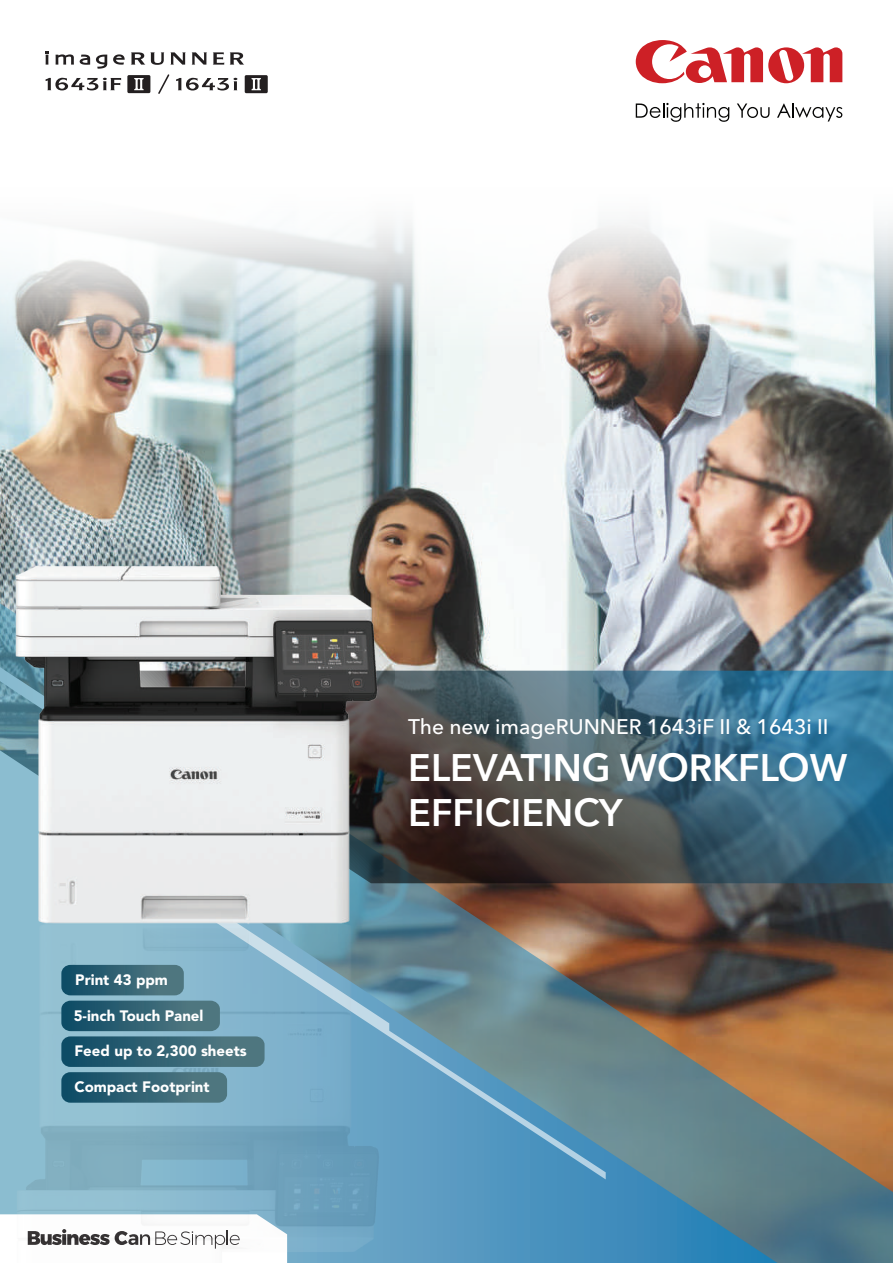
<style>
.page{position:relative;width:893px;height:1263px;background:#fff}
.page>*{position:absolute;margin:0;border:0;box-sizing:border-box;transform-origin:0 0}
.t1{font:600 37.5px/45px "Avenir Next";color:#fff}
.t2{font:500 21px "Avenir Next";color:#fff}
.t3{font:900 15px "Avenir";color:#fff}
</style>
<div class="page">
<img style="left:0;top:51px;width:893px;height:1212px">
<svg style="left:0;top:667px;width:8px;height:45px"></svg>
<svg style="left:0;top:750px;width:777px;height:513px;background:#637a84"></svg>
<svg style="left:636px;top:40px;width:206px;height:43px"></svg>
<svg style="left:636px;top:103px;width:93px;height:19px"></svg>
<svg style="left:737px;top:103px;width:33px;height:15px"></svg>
<svg style="left:777px;top:103px;width:65px;height:19px"></svg>
<svg style="left:387px;top:883px;width:219px;height:296px;background:#698895"></svg>
<svg style="left:387px;top:671px;width:506px;height:212px;background:#425c6a"></svg>
<svg style="left:0;top:1214px;width:10px;height:49px"></svg>
<img style="left:10px;top:912px;width:378px;height:351px">
<svg style="left:61px;top:965px;width:123px;height:30px;background:#346576"></svg>
<svg style="left:61px;top:1001px;width:204px;height:102px;background:#477789"></svg>
<svg style="left:46px;top:51px;width:3px;height:14px"></svg>
<svg style="left:56px;top:54px;width:18px;height:11px"></svg>
<svg style="left:80px;top:55px;width:10px;height:10px"></svg>
<svg style="left:96px;top:55px;width:11px;height:14px"></svg>
<svg style="left:113px;top:54px;width:12px;height:11px"></svg>
<svg style="left:131px;top:52px;width:76px;height:13px"></svg>
<svg style="left:213px;top:52px;width:11px;height:13px"></svg>
<svg style="left:230px;top:52px;width:14px;height:13px"></svg>
<svg style="left:245px;top:75px;width:23px;height:18px"></svg>
<svg style="left:46px;top:78px;width:75px;height:12px"></svg>
<svg style="left:127px;top:75px;width:23px;height:18px"></svg>
<svg style="left:157px;top:73px;width:81px;height:22px"></svg>
<img style="left:8px;top:554px;width:379px;height:381px">
<p class="t3" style="left:75px;top:969px;width:94px">Print 43 ppm</p>
<p class="t3" style="left:74px;top:1005px;width:131px">5-inch Touch Panel</p>
<p class="t3" style="left:74px;top:1040px;width:174px">Feed up to 2,300 sheets</p>
<p class="t3" style="left:74px;top:1075px;width:137px">Compact Footprint</p>
<h2 class="t2" style="left:408px;top:708px;width:422px">The new imageRUNNER 1643iF II &amp; 1643i II</h2>
<h1 class="t1" style="left:408px;top:744px;width:441px">ELEVATING WORKFLOW<br>EFFICIENCY</h1>
</div>
